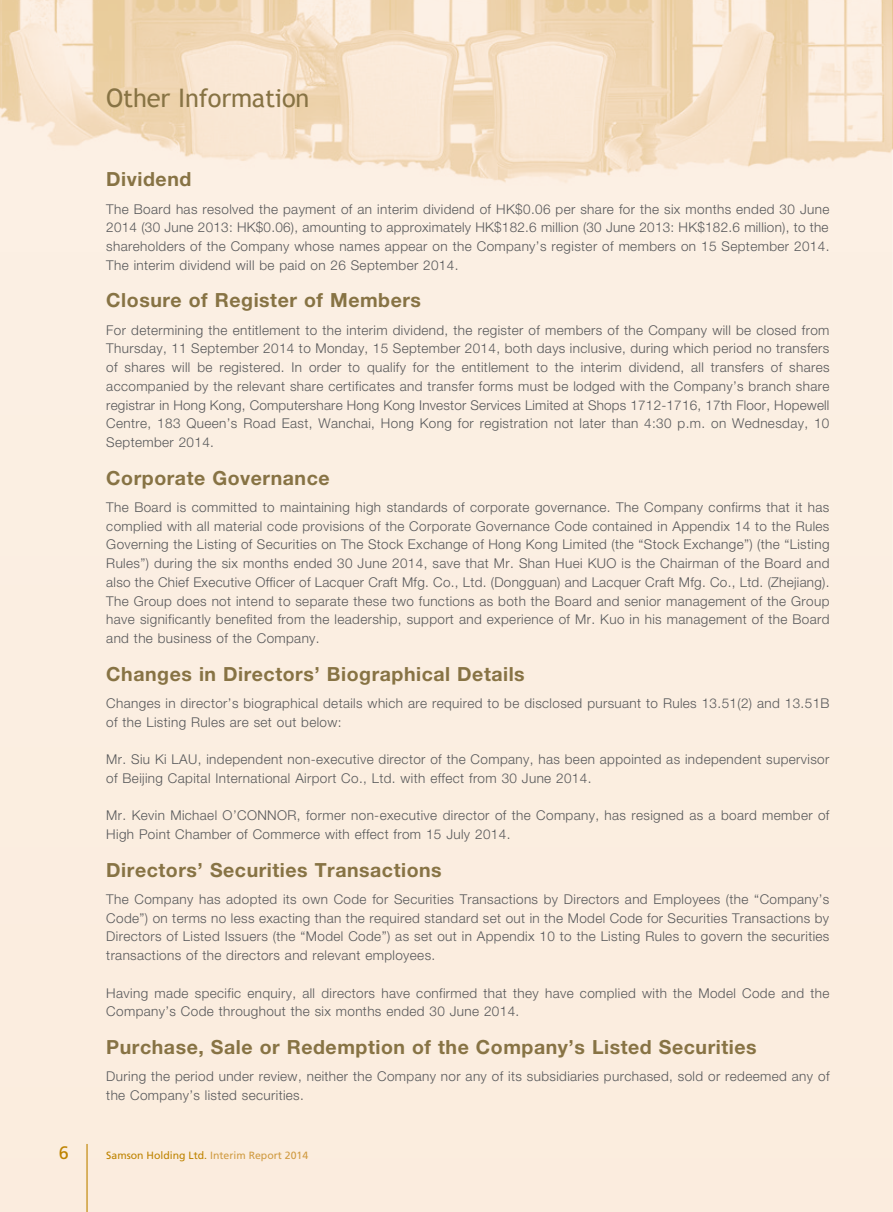
<style>
.page{position:relative;width:893px;height:1212px;background:#fff}
.page>*{position:absolute;margin:0;border:0;box-sizing:border-box;transform-origin:0 0}
.t1{font:25.5px "Trebuchet MS";letter-spacing:-.01em;color:#877344}
.t2{font:700 19.5px "Helvetica Neue LT Std";letter-spacing:.03em;color:#877344}
.t3{font:18px "Frutiger LT Std";color:#be8300}
.t4{font:300 13.5px/18.8px "Helvetica Neue LT Std";letter-spacing:.03em;color:#57585a}
.t5{font:10.5px "Frutiger LT Std";color:#be8300}
.s1{color:#d09b42}
</style>
<div class="page">
<img style="left:0;top:0;width:893px;height:1212px">
<hr style="left:86px;top:1144px;width:2px;height:68px;background:#be8300">
<h1 class="t1" style="left:106px;top:83px;width:205px">Other Information</h1>
<h2 class="t2" style="left:106px;top:167px;width:87px">Dividend</h2>
<p class="t4" style="left:106px;top:199px;width:725px;text-align:justify">The Board has resolved the payment of an interim dividend of HK$0.06 per share for the six months ended 30 June 2014 (30 June 2013: HK$0.06), amounting to approximately HK$182.6 million (30 June 2013: HK$182.6 million), to the shareholders of the Company whose names appear on the Company’s register of members on 15 September 2014.<br>The interim dividend will be paid on 26 September 2014.</p>
<h2 class="t2" style="left:106px;top:288px;width:316px">Closure of Register of Members</h2>
<p class="t4" style="left:106px;top:320px;width:725px;text-align:justify">For determining the entitlement to the interim dividend, the register of members of the Company will be closed from Thursday, 11 September 2014 to Monday, 15 September 2014, both days inclusive, during which period no transfers of shares will be registered. In order to qualify for the entitlement to the interim dividend, all transfers of shares accompanied by the relevant share certificates and transfer forms must be lodged with the Company’s branch share registrar in Hong Kong, Computershare Hong Kong Investor Services Limited at Shops 1712-1716, 17th Floor, Hopewell Centre, 183 Queen’s Road East, Wanchai, Hong Kong for registration not later than 4:30 p.m. on Wednesday, 10<br>September 2014.</p>
<h2 class="t2" style="left:106px;top:466px;width:225px">Corporate Governance</h2>
<p class="t4" style="left:106px;top:497px;width:725px;text-align:justify">The Board is committed to maintaining high standards of corporate governance. The Company confirms that it has complied with all material code provisions of the Corporate Governance Code contained in Appendix 14 to the Rules Governing the Listing of Securities on The Stock Exchange of Hong Kong Limited (the “Stock Exchange”) (the “Listing Rules”) during the six months ended 30 June 2014, save that Mr. Shan Huei KUO is the Chairman of the Board and also the Chief Executive Officer of Lacquer Craft Mfg. Co., Ltd. (Dongguan) and Lacquer Craft Mfg. Co., Ltd. (Zhejiang).<br>The Group does not intend to separate these two functions as both the Board and senior management of the Group have significantly benefited from the leadership, support and experience of Mr. Kuo in his management of the Board and the business of the Company.</p>
<h2 class="t2" style="left:106px;top:662px;width:420px">Changes in Directors’ Biographical Details</h2>
<p class="t4" style="left:106px;top:693px;width:725px">Changes in director’s biographical details which are required to be disclosed pursuant to Rules 13.51(2) and 13.51B of the Listing Rules are set out below:</p>
<p class="t4" style="left:106px;top:750px;width:725px">Mr. Siu Ki LAU, independent non-executive director of the Company, has been appointed as independent supervisor of Beijing Capital International Airport Co., Ltd. with effect from 30 June 2014.</p>
<p class="t4" style="left:106px;top:806px;width:725px">Mr. Kevin Michael O’CONNOR, former non-executive director of the Company, has resigned as a board member of<br>High Point Chamber of Commerce with effect from 15 July 2014.</p>
<h2 class="t2" style="left:106px;top:858px;width:337px">Directors’ Securities Transactions</h2>
<p class="t4" style="left:106px;top:889px;width:725px;text-align:justify">The Company has adopted its own Code for Securities Transactions by Directors and Employees (the “Company’s Code”) on terms no less exacting than the required standard set out in the Model Code for Securities Transactions by Directors of Listed Issuers (the “Model Code”) as set out in Appendix 10 to the Listing Rules to govern the securities transactions of the directors and relevant employees.</p>
<p class="t4" style="left:106px;top:983px;width:724px">Having made specific enquiry, all directors have confirmed that they have complied with the Model Code and the<br>Company’s Code throughout the six months ended 30 June 2014.</p>
<h2 class="t2" style="left:106px;top:1035px;width:652px">Purchase, Sale or Redemption of the Company’s Listed Securities</h2>
<p class="t4" style="left:106px;top:1067px;width:725px">During the period under review, neither the Company nor any of its subsidiaries purchased, sold or redeemed any of the Company’s listed securities.</p>
<h3 class="t3" style="left:59px;top:1142px;width:12px">6</h3>
<p class="t5" style="left:106px;top:1149px;width:203px">Samson Holding Ltd. <span class="s1">Interim Report 2014</span></p>
</div>
